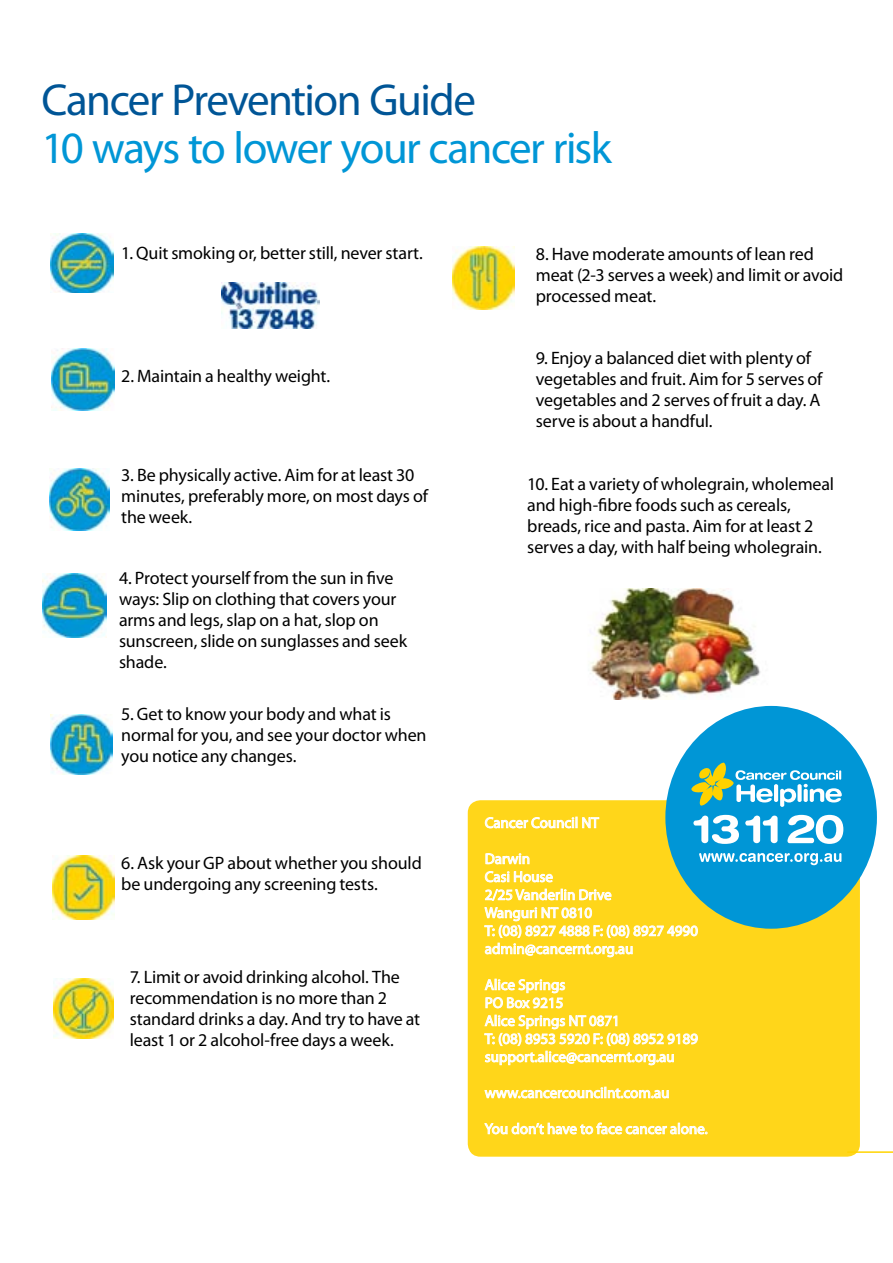
<style>
.page{position:relative;width:893px;height:1263px;background:#fff}
.page>*{position:absolute;margin:0;border:0;box-sizing:border-box;transform-origin:0 0}
.t1{font:45px "Myriad Pro";letter-spacing:-.035em;color:#0096d6}
.t2{font:45px "Myriad Pro";letter-spacing:-.035em;color:#005596}
.t3{font:18px/21px "Myriad Pro";letter-spacing:-.01em;color:#000}
.t4{font:15px/18px "Myriad Pro";color:#fff}
</style>
<div class="page">
<hr style="left:847px;top:1151px;width:46px;height:2px;background:#ffd400">
<div style="left:468px;top:800px;width:392px;height:357px;background:#ffd61a;border-radius:13px"></div>
<div style="left:665px;top:706px;width:212px;height:223px;background:#0096d6;border-radius:50%"></div>
<svg style="left:691px;top:762px;width:151px;height:45px"></svg>
<svg style="left:745px;top:815px;width:33px;height:28px"></svg>
<svg style="left:693px;top:815px;width:46px;height:29px"></svg>
<svg style="left:787px;top:815px;width:56px;height:29px"></svg>
<svg style="left:699px;top:853px;width:142px;height:12px"></svg>
<svg style="left:485px;top:817px;width:115px;height:12px"></svg>
<svg style="left:485px;top:853px;width:45px;height:12px"></svg>
<svg style="left:485px;top:871px;width:127px;height:30px"></svg>
<svg style="left:484px;top:907px;width:214px;height:51px"></svg>
<svg style="left:484px;top:979px;width:81px;height:30px"></svg>
<svg style="left:484px;top:1015px;width:214px;height:51px"></svg>
<svg style="left:484px;top:1087px;width:185px;height:12px"></svg>
<svg style="left:484px;top:1122px;width:223px;height:13px"></svg>
<img style="left:52px;top:856px;width:62px;height:63px">
<img style="left:50px;top:468px;width:60px;height:62px">
<img style="left:51px;top:714px;width:61px;height:61px">
<img style="left:51px;top:348px;width:64px;height:62px">
<img style="left:51px;top:233px;width:62px;height:60px">
<img style="left:53px;top:978px;width:60px;height:60px">
<img style="left:453px;top:247px;width:62px;height:63px">
<img style="left:221px;top:282px;width:99px;height:46px">
<img style="left:590px;top:589px;width:171px;height:110px">
<img style="left:43px;top:573px;width:64px;height:65px">
<h1 class="t2" style="left:42px;top:72px;width:436px">Cancer Prevention Guide</h1>
<h1 class="t1" style="left:42px;top:120px;width:572px">10 ways to lower your cancer risk</h1>
<p class="t3" style="left:121px;top:242px;width:303px">1. Quit smoking or, better still, never start.</p>
<p class="t3" style="left:121px;top:365px;width:210px">2. Maintain a healthy weight.</p>
<p class="t3" style="left:121px;top:464px;width:308px">3. Be physically active. Aim for at least 30 minutes, preferably more, on most days of the week.</p>
<p class="t3" style="left:119px;top:567px;width:290px">4. Protect yourself from the sun in five ways: Slip on clothing that covers your arms and legs, slap on a hat, slop on sunscreen, slide on sunglasses and seek shade.</p>
<p class="t3" style="left:121px;top:703px;width:307px">5. Get to know your body and what is normal for you, and see your doctor when you notice any changes.</p>
<p class="t3" style="left:121px;top:852px;width:302px">6. Ask your GP about whether you should be undergoing any screening tests.</p>
<p class="t3" style="left:130px;top:966px;width:292px">7. Limit or avoid drinking alcohol. The recommendation is no more than 2 standard drinks a day. And try to have at least 1 or 2 alcohol-free days a week.</p>
<p class="t3" style="left:536px;top:243px;width:309px">8. Have moderate amounts of lean red meat (2-3 serves a week) and limit or avoid processed meat.</p>
<p class="t3" style="left:536px;top:347px;width:288px">9. Enjoy a balanced diet with plenty of vegetables and fruit. Aim for 5 serves of vegetables and 2 serves of fruit a day. A serve is about a handful.</p>
<p class="t3" style="left:527px;top:473px;width:308px">10. Eat a variety of wholegrain, wholemeal and high-fibre foods such as cereals, breads, rice and pasta. Aim for at least 2 serves a day, with half being wholegrain.</p>
<p class="t4" style="left:485px;top:813px;width:116px">Cancer Council NT</p>
<p class="t4" style="left:485px;top:849px;width:215px">Darwin<br>Casi House<br>2/25 Vanderlin Drive<br>Wanguri NT 0810<br>T: (08) 8927 4888 F: (08) 8927 4990 admin@cancernt.org.au</p>
<p class="t4" style="left:485px;top:975px;width:215px">Alice Springs<br>PO Box 9215<br>Alice Springs NT 0871<br>T: (08) 8953 5920 F: (08) 8952 9189 support.alice@cancernt.org.au</p>
<p class="t4" style="left:485px;top:1083px;width:186px">www.cancercouncilnt.com.au</p>
<p class="t4" style="left:485px;top:1119px;width:224px">You don’t have to face cancer alone.</p>
</div>
